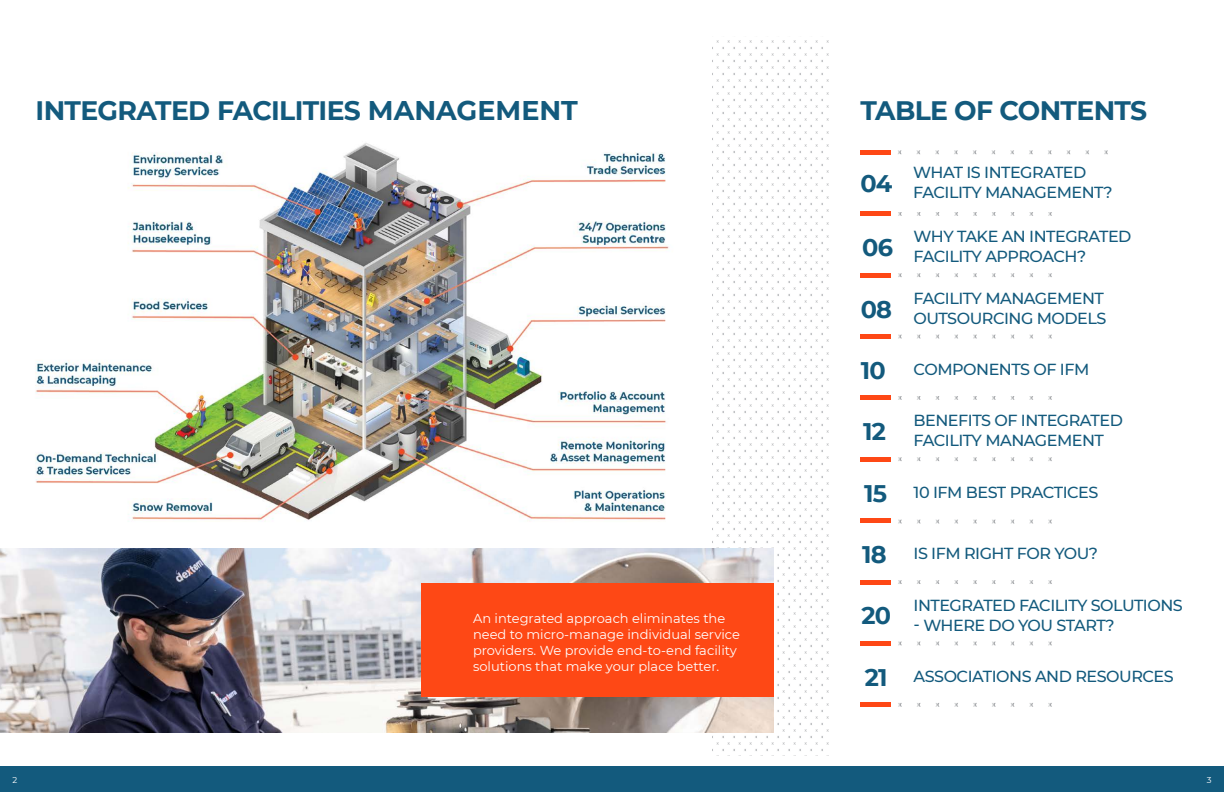
<style>
.page{position:relative;width:1224px;height:792px;background:#fff}
.page>*{position:absolute;margin:0;border:0;box-sizing:border-box;transform-origin:0 0}
.t1{font:700 26.7px "Montserrat";letter-spacing:-.025em;color:#135a7d}
.t2{font:700 24px "Montserrat";letter-spacing:-.03em;color:#135a7d}
.t3{font:500 16px/20px "Montserrat";letter-spacing:-.03em;color:#135a7d}
.t4{font:13px/16px "Montserrat";color:#fff}
.t5{font:8.5px "Montserrat";color:#fff}
.s1{font-size:27px}
.s2{font-weight:700;font-size:24px}
</style>
<div class="page">
<img style="left:35px;top:143px;width:634px;height:378px">
<svg style="left:713px;top:40px;width:116px;height:716px"></svg>
<hr style="left:860px;top:150px;width:31px;height:4px;background:#fe4815">
<svg style="left:898px;top:150px;width:210px;height:4px"></svg>
<hr style="left:861px;top:212px;width:30px;height:4px;background:#fe4815">
<svg style="left:898px;top:212px;width:154px;height:4px"></svg>
<hr style="left:861px;top:273px;width:30px;height:4px;background:#fe4815">
<svg style="left:898px;top:273px;width:154px;height:4px"></svg>
<div style="left:861px;top:334px;width:30px;height:5px;background:#fe4815"></div>
<svg style="left:898px;top:334px;width:154px;height:5px"></svg>
<hr style="left:861px;top:396px;width:30px;height:4px;background:#fe4815">
<svg style="left:898px;top:396px;width:154px;height:4px"></svg>
<hr style="left:861px;top:457px;width:30px;height:4px;background:#fe4815">
<svg style="left:898px;top:457px;width:154px;height:4px"></svg>
<hr style="left:861px;top:519px;width:30px;height:4px;background:#fe4815">
<svg style="left:898px;top:519px;width:154px;height:5px"></svg>
<hr style="left:861px;top:580px;width:30px;height:4px;background:#fe4815">
<svg style="left:898px;top:580px;width:154px;height:4px"></svg>
<div style="left:861px;top:641px;width:30px;height:5px;background:#fe4815"></div>
<svg style="left:898px;top:641px;width:154px;height:5px"></svg>
<hr style="left:861px;top:703px;width:30px;height:4px;background:#fe4815">
<svg style="left:898px;top:703px;width:154px;height:4px"></svg>
<img style="left:0;top:549px;width:773px;height:183px">
<div style="left:421px;top:584px;width:352px;height:113px;background:#fe4815"></div>
<div style="left:0;top:767px;width:1224px;height:25px;background:#135a7d"></div>
<h1 class="t1" style="left:36px;top:92px;width:544px">INTEGRATED FACILITIES <span class="s1">MANAGEMENT</span></h1>
<p class="t4" style="left:473px;top:610px;width:268px">An integrated approach eliminates the need to micro-manage individual service providers. We provide end-to-end facility solutions that make your place better.</p>
<h1 class="t1" style="left:860px;top:91px;width:288px">TABLE OF CONTENTS</h1>
<h2 class="t2" style="left:860px;top:166px;width:34px">04</h2>
<p class="t3" style="left:913px;top:162px;width:201px">WHAT IS INTEGRATED<br>FACILITY MANAGEMENT?</p>
<h2 class="t2" style="left:862px;top:230px;width:32px">06</h2>
<p class="t3" style="left:914px;top:226px;width:219px">WHY TAKE AN INTEGRATED<br>FACILITY APPROACH?</p>
<h2 class="t2" style="left:861px;top:292px;width:33px">08</h2>
<p class="t3" style="left:914px;top:287px;width:194px">FACILITY MANAGEMENT<br>OUTSOURCING MODELS</p>
<p class="t3" style="left:861px;top:358px;width:230px"><span class="s2">10</span> COMPONENTS OF IFM</p>
<h2 class="t2" style="left:863px;top:414px;width:24px">12</h2>
<p class="t3" style="left:914px;top:410px;width:211px">BENEFITS OF INTEGRATED<br>FACILITY MANAGEMENT</p>
<p class="t3" style="left:864px;top:481px;width:236px"><span class="s2">15</span> 10 IFM BEST PRACTICES</p>
<h2 class="t2" style="left:862px;top:537px;width:26px">18</h2>
<h2 class="t2" style="left:861px;top:599px;width:31px">20</h2>
<h2 class="t2" style="left:865px;top:660px;width:24px">21</h2>
<p class="t3" style="left:914px;top:543px;width:186px">IS IFM RIGHT FOR YOU?</p>
<p class="t3" style="left:914px;top:594px;width:271px">INTEGRATED FACILITY SOLUTIONS</p>
<p class="t3" style="left:914px;top:614px;width:203px">- WHERE DO YOU START?</p>
<p class="t3" style="left:914px;top:666px;width:262px">ASSOCIATIONS AND RESOURCES</p>
<p class="t5" style="left:13px;top:774px;width:6px">2</p>
<p class="t5" style="left:1207px;top:774px;width:6px">3</p>
</div>
